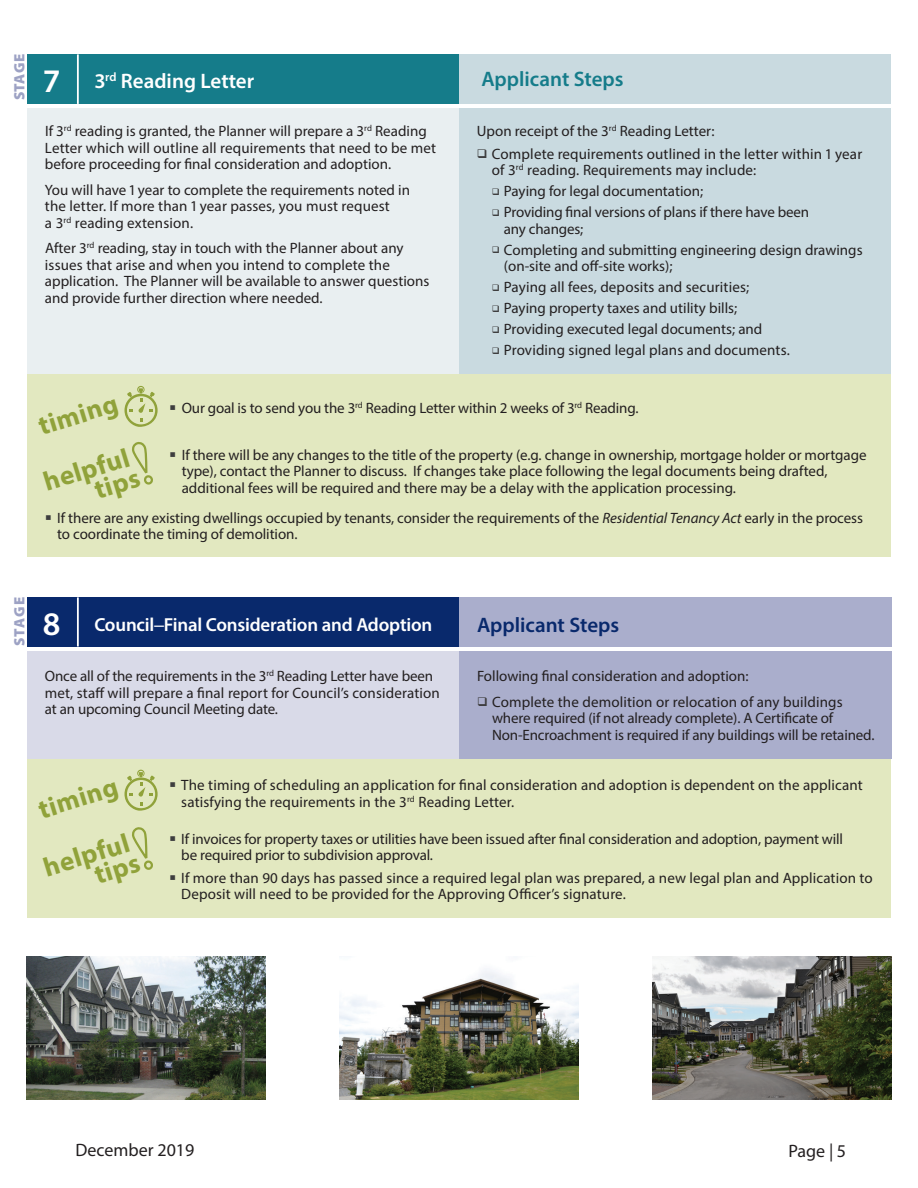
<style>
.page{position:relative;width:918px;height:1188px;background:#fff}
.page>*{position:absolute;margin:0;border:0;box-sizing:border-box;transform-origin:0 0}
.t1{font:600 33px "Myriad Pro";color:#fff}
.t2{font:700 27px/22.5px "Myriad Pro";color:#90a23a;text-align:right}
.t3{font:600 21px "Myriad Pro";color:#fff}
.t4{font:600 21px "Myriad Pro";color:#157c8a}
.t5{font:600 21px "Myriad Pro";color:#09296c}
.t6{font:600 18.9px "Myriad Pro";letter-spacing:-.01em;color:#fff}
.t7{font:18px "Myriad Pro";color:#231f20}
.t8{font:15px/16.5px "Myriad Pro";color:#231f20}
.t9{font:900 15px "Myriad Pro";letter-spacing:.035em;color:#9da2c4}
.s1{font-style:italic}
.s2{font-family:"Gill Sans Std";font-weight:400}
</style>
<div class="page">
<div style="left:459px;top:109px;width:432px;height:265px;background:#c9dae0"></div>
<div style="left:27px;top:374px;width:864px;height:183px;background:#e2e8c0"></div>
<svg style="left:124px;top:386px;width:34px;height:41px"></svg>
<div style="left:459px;top:55px;width:432px;height:49px;background:#c9dae0"></div>
<div style="left:27px;top:108px;width:432px;height:266px;background:#e9eff1"></div>
<div style="left:27px;top:54px;width:432px;height:50px;background:#157c8a"></div>
<hr style="left:77px;top:54px;width:2px;height:50px;background:#fff">
<div style="left:459px;top:651px;width:432px;height:108px;background:#aaaecc"></div>
<div style="left:459px;top:597px;width:432px;height:50px;background:#aaaecc"></div>
<div style="left:27px;top:651px;width:432px;height:108px;background:#d9dae8"></div>
<div style="left:27px;top:597px;width:432px;height:50px;background:#09296c"></div>
<hr style="left:77px;top:597px;width:2px;height:49px;background:#fff">
<div style="left:27px;top:759px;width:864px;height:158px;background:#e2e8c0"></div>
<img style="left:340px;top:969px;width:238px;height:130px">
<img style="left:653px;top:957px;width:238px;height:142px">
<img style="left:27px;top:957px;width:238px;height:142px">
<svg style="left:130px;top:827px;width:25px;height:273px"></svg>
<svg style="left:124px;top:442px;width:34px;height:369px"></svg>
<p class="t9" style="left:9px;top:100px;width:48px;rotate:-90deg">STAGE</p>
<h1 class="t1" style="left:43px;top:59px;width:19px">7</h1>
<p class="t8" style="left:45px;top:123px;width:393px">If 3<sup>rd</sup> reading is granted, the Planner will prepare a 3<sup>rd</sup> Reading<br>Letter which will outline all requirements that need to be met before proceeding for final consideration and adoption.</p>
<p class="t8" style="left:45px;top:181px;width:367px">You will have 1 year to complete the requirements noted in the letter. If more than 1 year passes, you must request<br>a 3<sup>rd</sup> reading extension.</p>
<p class="t8" style="left:45px;top:240px;width:386px">After 3<sup>rd</sup> reading, stay in touch with the Planner about any issues that arise and when you intend to complete the application. The Planner will be available to answer questions and provide further direction where needed.</p>
<h3 class="t3" style="left:94px;top:67px;width:161px">3<sup>rd</sup> Reading Letter</h3>
<h3 class="t4" style="left:481px;top:66px;width:144px">Applicant Steps</h3>
<p class="t8" style="left:492px;top:120px;width:372px;line-height:22.5px;text-indent:-15px">Upon receipt of the 3<sup>rd</sup> Reading Letter:<br>Complete requirements outlined in the letter within 1 year</p>
<p class="t8" style="left:504px;top:160px;width:307px;line-height:21px;text-indent:-12px">of 3<sup>rd</sup> reading. Requirements may include:<br>Paying for legal documentation;<br>Providing final versions of plans if there have been</p>
<p class="t8" style="left:504px;top:218px;width:360px;line-height:21px">any changes;<br>Completing and submitting engineering design drawings</p>
<p class="t8" style="left:504px;top:256px;width:287px;line-height:21px">(on-site and off-site works);<br>Paying all fees, deposits and securities; Paying property taxes and utility bills; Providing executed legal documents; and Providing signed legal plans and documents.</p>
<h2 class="t2" style="left:36px;top:415px;width:83px;rotate:-17deg">timing</h2>
<p class="t8" style="left:182px;top:399px;width:458px">Our goal is to send you the 3<sup>rd</sup> Reading Letter within 2 weeks of 3<sup>rd</sup> Reading.</p>
<p class="t8" style="left:182px;top:446px;width:686px">If there will be any changes to the title of the property (e.g. change in ownership, mortgage holder or mortgage type), contact the Planner to discuss. If changes take place following the legal documents being drafted, additional fees will be required and there may be a delay with the application processing.</p>
<p class="t8" style="left:57px;top:509px;width:807px">If there are any existing dwellings occupied by tenants, consider the requirements of the <span class="s1">Residential Tenancy Act</span> early in the process to coordinate the timing of demolition.</p>
<h2 class="t2" style="left:41px;top:471px;width:94px;rotate:-17deg">helpful tips</h2>
<p class="t9" style="left:9px;top:646px;width:51px;rotate:-90deg">STAGE</p>
<h1 class="t1" style="left:43px;top:602px;width:19px">8</h1>
<h3 class="t5" style="left:477px;top:612px;width:144px">Applicant Steps</h3>
<p class="t8" style="left:45px;top:668px;width:397px">Once all of the requirements in the 3<sup>rd</sup> Reading Letter have been met, staff will prepare a final report for Council’s consideration at an upcoming Council Meeting date.</p>
<p class="t8" style="left:492px;top:663px;width:352px;line-height:25.5px;text-indent:-15px">Following final consideration and adoption:<br>Complete the demolition or relocation of any buildings</p>
<p class="t6" style="left:94px;top:613px;width:340px">Council<span class="s2">–</span>Final Consideration and Adoption</p>
<p class="t8" style="left:492px;top:710px;width:384px">where required (if not already complete). A Certificate of<br>Non-Encroachment is required if any buildings will be retained.</p>
<h2 class="t2" style="left:36px;top:798px;width:83px;rotate:-17deg">timing</h2>
<h2 class="t2" style="left:41px;top:856px;width:94px;rotate:-17deg">helpful tips</h2>
<p class="t8" style="left:181px;top:777px;width:683px">The timing of scheduling an application for final consideration and adoption is dependent on the applicant satisfying the requirements in the 3<sup>rd</sup> Reading Letter.</p>
<p class="t8" style="left:181px;top:830px;width:663px">If invoices for property taxes or utilities have been issued after final consideration and adoption, payment will be required prior to subdivision approval.</p>
<p class="t8" style="left:181px;top:869px;width:693px">If more than 90 days has passed since a required legal plan was prepared, a new legal plan and Application to<br>Deposit will need to be provided for the Approving Officer’s signature.</p>
<p class="t7" style="left:75px;top:1139px;width:120px">December 2019</p>
<p class="t7" style="left:788px;top:1139px;width:59px">Page | 5</p>
</div>
